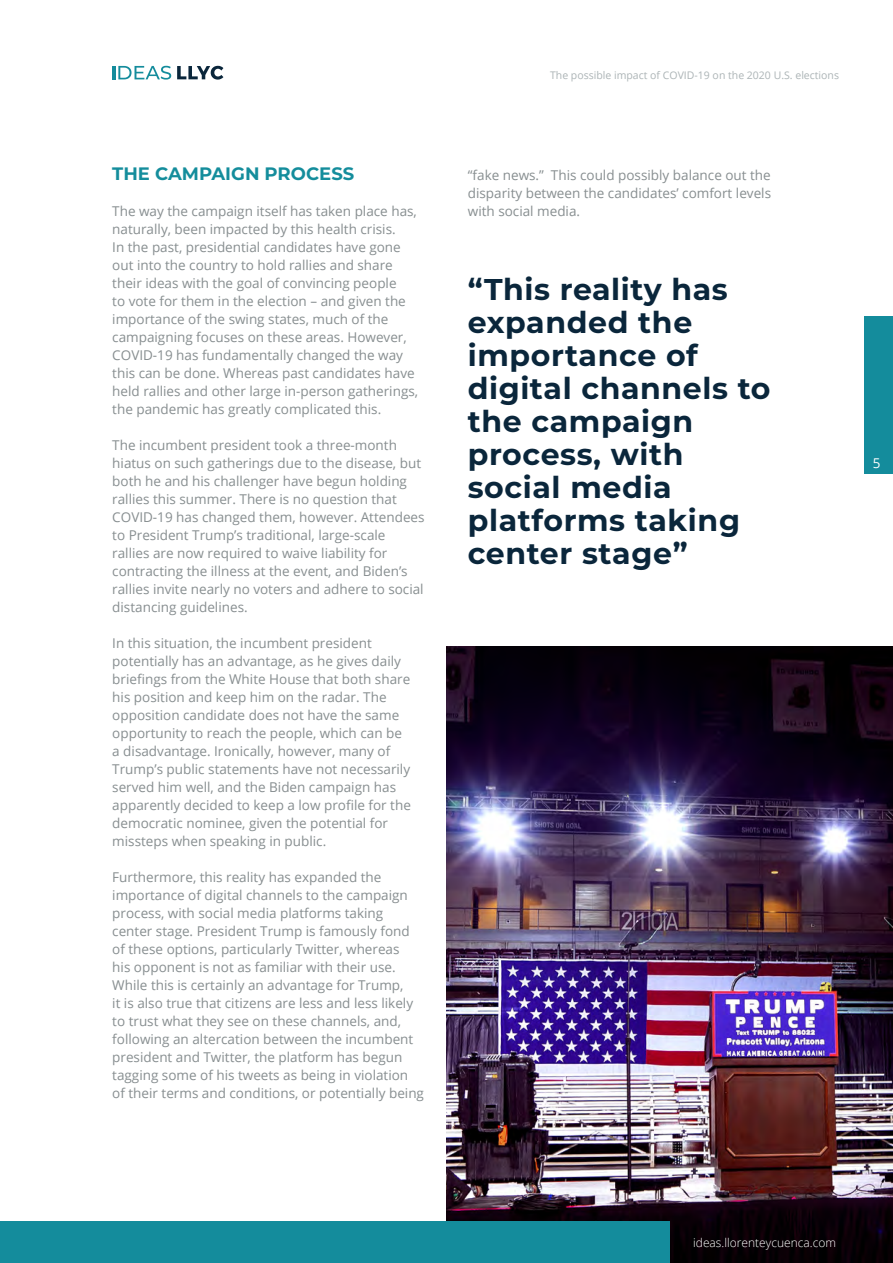
<style>
.page{position:relative;width:893px;height:1263px;background:#fff}
.page>*{position:absolute;margin:0;border:0;box-sizing:border-box;transform-origin:0 0}
.t1{font:700 30px/33px "Montserrat";letter-spacing:.02em;color:#0a263b}
.t2{font:700 18px "Montserrat";color:#148d9c}
.t3{font:13.5px/18px "Open Sans";color:#878e90}
.t4{font:13.5px "Open Sans";color:#fff}
.t5{font:300 12px "Open Sans";color:#fff}
.t6{font:10.5px "Open Sans";color:#acb4b6}
</style>
<div class="page">
<img style="left:446px;top:646px;width:447px;height:617px">
<svg style="left:112px;top:66px;width:59px;height:14px"></svg>
<svg style="left:177px;top:66px;width:46px;height:14px"></svg>
<div style="left:864px;top:316px;width:29px;height:158px;background:#148c9c"></div>
<div style="left:0;top:1221px;width:669px;height:42px;background:#148c9c"></div>
<h2 class="t2" style="left:112px;top:161px;width:243px">THE CAMPAIGN PROCESS</h2>
<p class="t3" style="left:112px;top:202px;width:307px">The way the campaign itself has taken place has, naturally, been impacted by this health crisis.<br>In the past, presidential candidates have gone out into the country to hold rallies and share their ideas with the goal of convincing people<br>to vote for them in the election – and given the importance of the swing states, much of the campaigning focuses on these areas. However, COVID-19 has fundamentally changed the way this can be done. Whereas past candidates have held rallies and other large in-person gatherings, the pandemic has greatly complicated this.</p>
<p class="t3" style="left:112px;top:436px;width:314px">The incumbent president took a three-month hiatus on such gatherings due to the disease, but both he and his challenger have begun holding rallies this summer. There is no question that COVID-19 has changed them, however. Attendees to President Trump’s traditional, large-scale rallies are now required to waive liability for contracting the illness at the event, and Biden’s rallies invite nearly no voters and adhere to social distancing guidelines.</p>
<p class="t3" style="left:112px;top:634px;width:300px">In this situation, the incumbent president potentially has an advantage, as he gives daily briefings from the White House that both share his position and keep him on the radar. The opposition candidate does not have the same opportunity to reach the people, which can be a disadvantage. Ironically, however, many of Trump’s public statements have not necessarily served him well, and the Biden campaign has apparently decided to keep a low profile for the democratic nominee, given the potential for missteps when speaking in public.</p>
<p class="t3" style="left:112px;top:868px;width:313px">Furthermore, this reality has expanded the importance of digital channels to the campaign process, with social media platforms taking center stage. President Trump is famously fond of these options, particularly Twitter, whereas<br>his opponent is not as familiar with their use.<br>While this is certainly an advantage for Trump,<br>it is also true that citizens are less and less likely to trust what they see on these channels, and, following an altercation between the incumbent president and Twitter, the platform has begun tagging some of his tweets as being in violation of their terms and conditions, or potentially being</p>
<p class="t6" style="left:550px;top:68px;width:290px">The possible impact of COVID-19 on the 2020 U.S. elections</p>
<p class="t3" style="left:468px;top:166px;width:305px;text-align:justify">“fake news.” This could possibly balance out the disparity between the candidates’ comfort levels with social media.</p>
<h1 class="t1" style="left:468px;top:271px;width:304px">“This reality has expanded the importance of digital channels to the campaign process, with social media platforms taking center stage”</h1>
<p class="t4" style="left:873px;top:454px;width:9px">5</p>
<p class="t5" style="left:693px;top:1234px;width:144px">ideas.llorenteycuenca.com</p>
</div>
